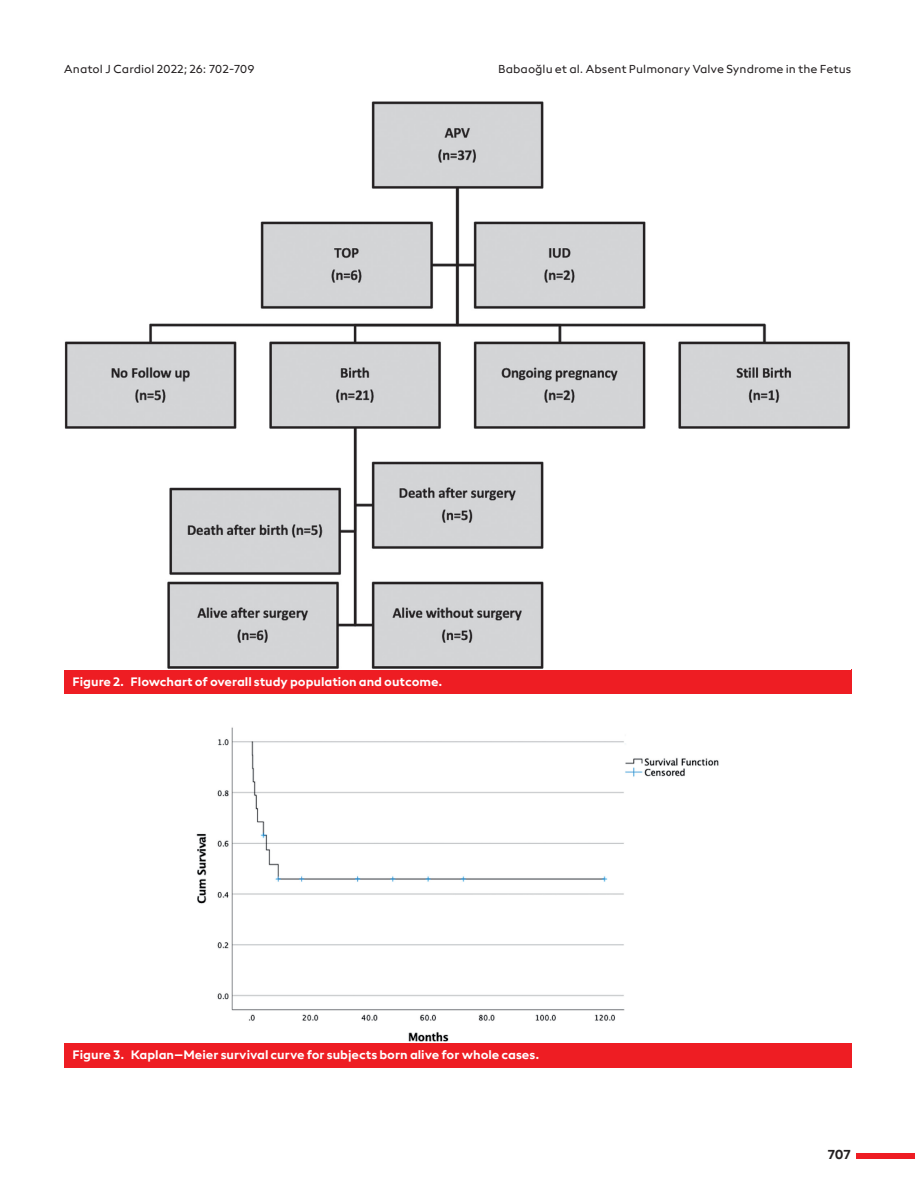
<style>
.page{position:relative;width:915px;height:1191px;background:#fff}
.page>*{position:absolute;margin:0;border:0;box-sizing:border-box;transform-origin:0 0}
.t1{font:13.5px "neue Radial A Bold";color:#231f20}
.t2{font:12.75px "neue Radial A Bold";color:#fff}
.t3{font:12px "neue Radial A Regular";color:#231f20}
</style>
<div class="page">
<div style="left:856px;top:1152px;width:58px;height:6px;background:#ee1d23"></div>
<div style="left:64px;top:669px;width:786px;height:25px;background:#ee1d23"></div>
<img style="left:65px;top:101px;width:784px;height:568px">
<div style="left:64px;top:1042px;width:786px;height:25px;background:#ee1d23"></div>
<img style="left:196px;top:727px;width:523px;height:315px">
<p class="t3" style="left:64px;top:61px;width:192px">Anatol J Cardiol 2022; 26: 702-709</p>
<p class="t3" style="left:498px;top:61px;width:354px">Babaoğlu et al. Absent Pulmonary Valve Syndrome in the Fetus</p>
<p class="t2" style="left:72px;top:673px;width:371px">Figure 2. Flowchart of overall study population and outcome.</p>
<p class="t2" style="left:72px;top:1047px;width:468px">Figure 3. Kaplan–Meier survival curve for subjects born alive for whole cases.</p>
<p class="t1" style="left:827px;top:1146px;width:25px">707</p>
</div>
